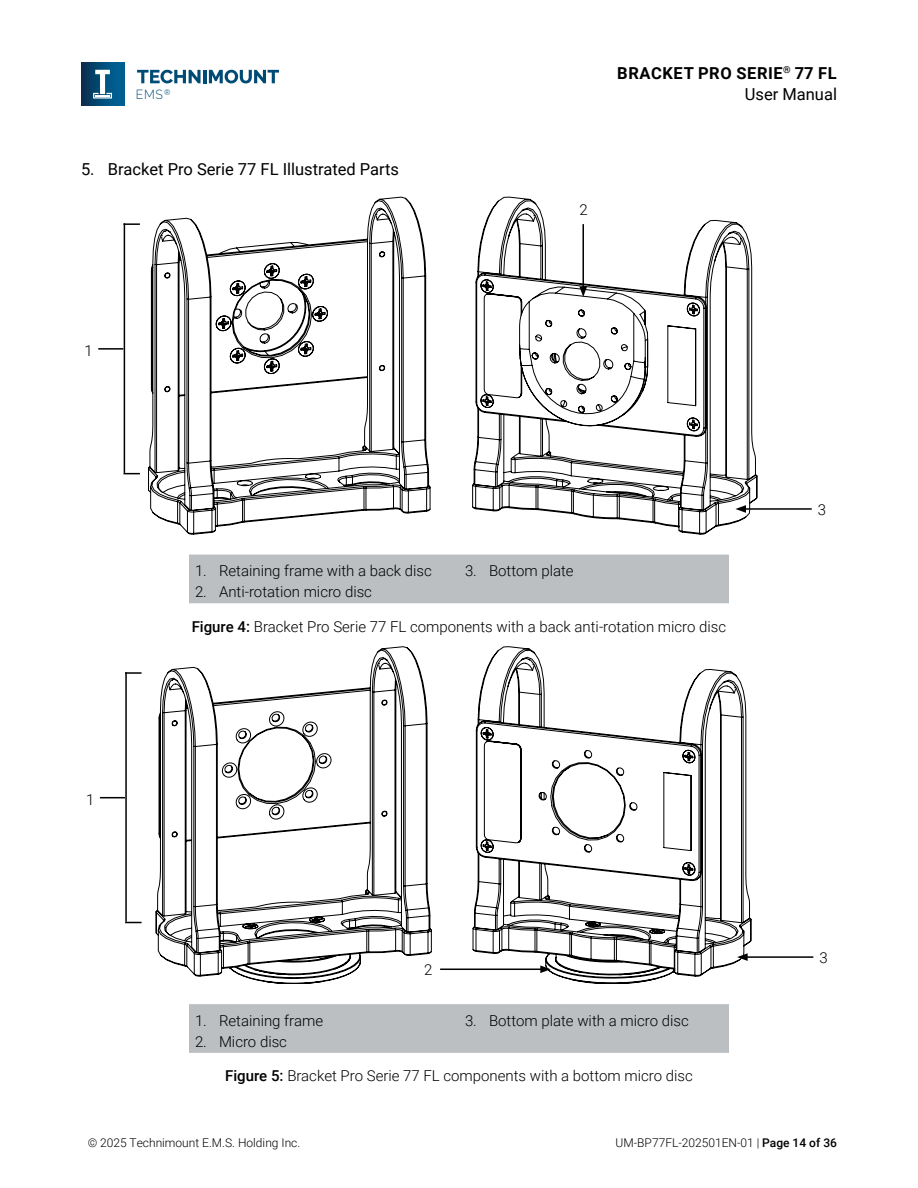
<style>
.page{position:relative;width:918px;height:1188px;background:#fff}
.page>*{position:absolute;margin:0;border:0;box-sizing:border-box;transform-origin:0 0}
.t1{font:16.5px "Roboto";color:#000}
.t2{font:700 16.5px "Roboto";letter-spacing:.035em;color:#000}
.t3{font:300 15px "Roboto";color:#000}
.t4{font:300 13.2px "Raleway";color:#004b75;scale:.93 1}
.t5{font:300 12px "Roboto";color:#000}
.t6{font:8.1px "Raleway";color:#004b75;scale:.93 1}
.s1{font-weight:500}
</style>
<div class="page">
<svg style="left:137px;top:70px;width:142px;height:13px"></svg>
<div style="left:81px;top:62px;width:43px;height:43px;background:linear-gradient(to right,#083051,#00689d)"></div>
<svg style="left:93px;top:70px;width:19px;height:29px"></svg>
<svg style="left:148px;top:197px;width:282px;height:337px"></svg>
<svg style="left:472px;top:197px;width:285px;height:337px"></svg>
<hr style="left:582px;top:224px;width:2px;height:65px;background:#000">
<svg style="left:579px;top:286px;width:8px;height:11px"></svg>
<hr style="left:744px;top:508px;width:68px;height:2px;background:#000">
<svg style="left:735px;top:505px;width:11px;height:8px"></svg>
<hr style="left:98px;top:348px;width:25px;height:2px;background:#000">
<svg style="left:123px;top:223px;width:17px;height:2px"></svg>
<hr style="left:124px;top:223px;width:1px;height:250px;background:#000">
<svg style="left:123px;top:473px;width:17px;height:1px"></svg>
<div style="left:189px;top:555px;width:540px;height:48px;background:#bbbfc2"></div>
<svg style="left:156px;top:647px;width:276px;height:337px"></svg>
<svg style="left:473px;top:647px;width:278px;height:337px"></svg>
<hr style="left:745px;top:956px;width:68px;height:2px;background:#000">
<svg style="left:737px;top:953px;width:11px;height:8px"></svg>
<hr style="left:440px;top:969px;width:103px;height:1px;background:#000">
<svg style="left:540px;top:965px;width:11px;height:8px"></svg>
<svg style="left:100px;top:797px;width:25px;height:1px"></svg>
<svg style="left:127px;top:672px;width:15px;height:2px"></svg>
<hr style="left:125px;top:672px;width:2px;height:250px;background:#000">
<svg style="left:125px;top:922px;width:17px;height:1px"></svg>
<div style="left:189px;top:1004px;width:540px;height:49px;background:#bbbfc2"></div>
<p class="t2" style="left:617px;top:62px;width:221px">BRACKET PRO SERIE<sup>®</sup> 77 FL</p>
<p class="t4" style="left:136px;top:87px;width:31px">EMS</p>
<p class="t1" style="left:745px;top:83px;width:94px">User Manual</p>
<p class="t6" style="left:164px;top:87px;width:8px">®</p>
<p class="t1" style="left:81px;top:158px;width:320px">5. Bracket Pro Serie 77 FL Illustrated Parts</p>
<p class="t3" style="left:84px;top:340px;width:10px">1</p>
<p class="t3" style="left:580px;top:199px;width:10px">2</p>
<p class="t3" style="left:195px;top:560px;width:238px">1. Retaining frame with a back disc</p>
<p class="t3" style="left:195px;top:581px;width:179px">2. Anti-rotation micro disc</p>
<p class="t3" style="left:465px;top:560px;width:110px">3. Bottom plate</p>
<p class="t3" style="left:86px;top:789px;width:10px">1</p>
<p class="t3" style="left:192px;top:616px;width:536px"><span class="s1">Figure 4:</span> Bracket Pro Serie 77 FL components with a back anti-rotation micro disc</p>
<p class="t3" style="left:195px;top:1010px;width:130px">1. Retaining frame</p>
<p class="t3" style="left:195px;top:1031px;width:94px">2. Micro disc</p>
<p class="t3" style="left:424px;top:959px;width:10px">2</p>
<p class="t3" style="left:465px;top:1010px;width:225px">3. Bottom plate with a micro disc</p>
<p class="t3" style="left:225px;top:1065px;width:469px"><span class="s1">Figure 5:</span> Bracket Pro Serie 77 FL components with a bottom micro disc</p>
<p class="t3" style="left:818px;top:499px;width:10px">3</p>
<p class="t3" style="left:819px;top:948px;width:10px">3</p>
<p class="t5" style="left:88px;top:1134px;width:214px">© 2025 Technimount E.M.S. Holding Inc.</p>
<p class="t5" style="left:616px;top:1134px;width:223px">UM-BP77FL-202501EN-01 | <span class="s1">Page 14 of 36</span></p>
</div>
